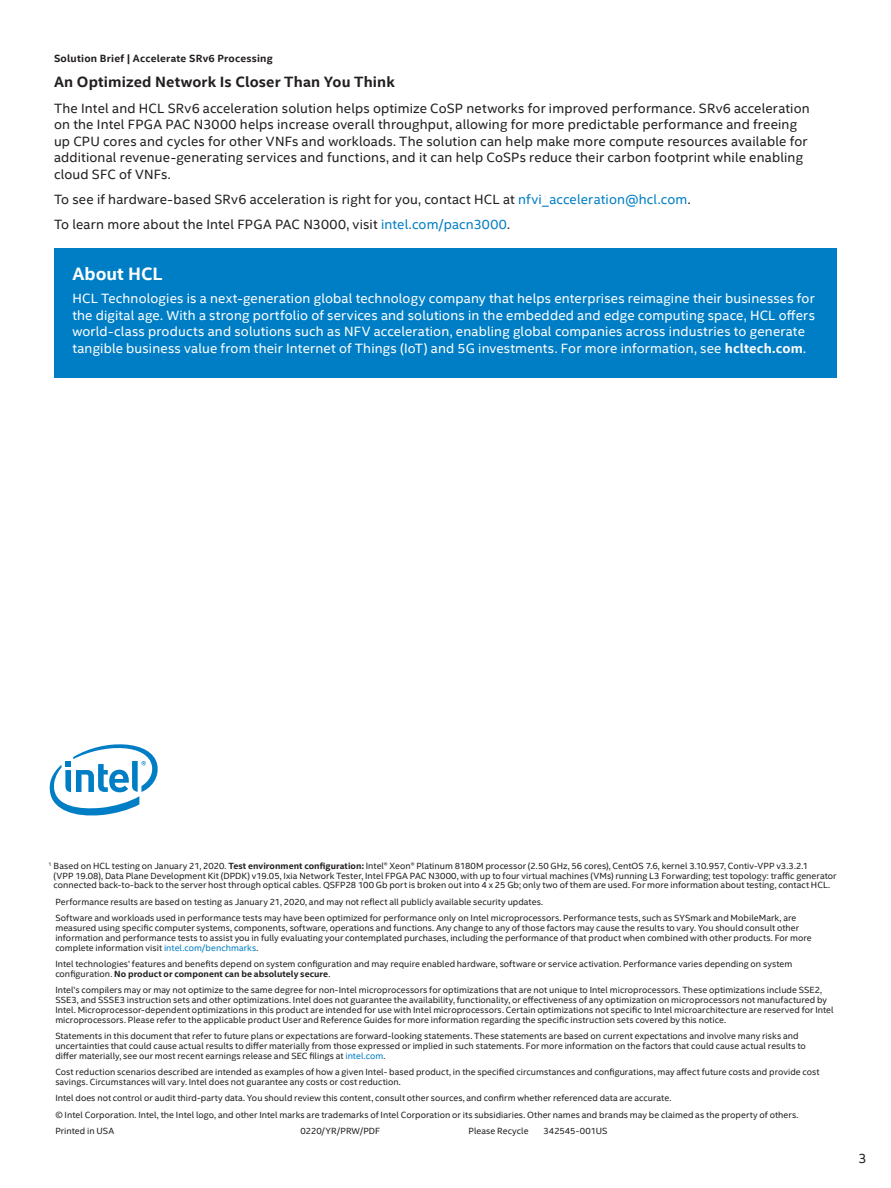
<style>
.page{position:relative;width:891px;height:1188px;background:#fff}
.page>*{position:absolute;margin:0;border:0;box-sizing:border-box;transform-origin:0 0}
.CopyHeaderBlue{font:700 18px "Intel Clear";color:#fff}
.MainCopy___Caption{font:700 15px "Intel Clear";letter-spacing:.01em;color:#231f20}
.MainCopy___Caption-2{font:13.5px/16.5px "Intel Clear";letter-spacing:.01em;color:#231f20}
.MainCopy___Caption-3{font:13.5px/16.5px "Intel Clear";letter-spacing:.01em;color:#fff}
.t1{font:700 10.5px "Intel Clear";letter-spacing:.02em;color:#231f20}
.Lgl_-_Footnotes_and{font:9px/9.8px "Intel Clear";letter-spacing:.005em;color:#231f20}
.s1{color:#007ec5}
.s2{font-weight:700}
</style>
<div class="page">
<div style="left:54px;top:248px;width:783px;height:130px;background:#007ec5"></div>
<svg style="left:49px;top:744px;width:109px;height:72px"></svg>
<p class="t1" style="left:54px;top:51px;width:220px">Solution Brief | Accelerate SRv6 Processing</p>
<p class="MainCopy___Caption" style="left:54px;top:72px;width:342px">An Optimized Network Is Closer Than You Think</p>
<p class="MainCopy___Caption-2" style="left:54px;top:99px;width:757px">The Intel and HCL SRv6 acceleration solution helps optimize CoSP networks for improved performance. SRv6 acceleration on the Intel FPGA PAC N3000 helps increase overall throughput, allowing for more predictable performance and freeing up CPU cores and cycles for other VNFs and workloads. The solution can help make more compute resources available for additional revenue-generating services and functions, and it can help CoSPs reduce their carbon footprint while enabling cloud SFC of VNFs.</p>
<p class="MainCopy___Caption-2" style="left:54px;top:191px;width:638px">To see if hardware-based SRv6 acceleration is right for you, contact HCL at <span class="s1">nfvi_acceleration@hcl.com</span>.</p>
<p class="MainCopy___Caption-2" style="left:54px;top:216px;width:458px">To learn more about the Intel FPGA PAC N3000, visit <span class="s1">intel.com/pacn3000</span>.</p>
<p class="CopyHeaderBlue" style="left:72px;top:261px;width:92px">About HCL</p>
<p class="MainCopy___Caption-3" style="left:72px;top:290px;width:744px">HCL Technologies is a next-generation global technology company that helps enterprises reimagine their businesses for the digital age. With a strong portfolio of services and solutions in the embedded and edge computing space, HCL offers world-class products and solutions such as NFV acceleration, enabling global companies across industries to generate tangible business value from their Internet of Things (IoT) and 5G investments. For more information, see <span class="s2">hcltech.com</span>.</p>
<p class="Lgl_-_Footnotes_and" style="left:54px;top:861px;width:784px;text-indent:-5px"><sup>1</sup> Based on HCL testing on January 21, 2020. <span class="s2">Test environment configuration:</span> Intel® Xeon® Platinum 8180M processor (2.50 GHz, 56 cores), CentOS 7.6, kernel 3.10.957, Contiv-VPP v3.3.2.1<br>(VPP 19.08), Data Plane Development Kit (DPDK) v19.05, Ixia Network Tester, Intel FPGA PAC N3000, with up to four virtual machines (VMs) running L3 Forwarding; test topology: traffic generator connected back-to-back to the server host through optical cables. QSFP28 100 Gb port is broken out into 4 x 25 Gb; only two of them are used. For more information about testing, contact HCL.</p>
<p class="Lgl_-_Footnotes_and" style="left:55px;top:897px;width:489px">Performance results are based on testing as January 21, 2020, and may not reflect all publicly available security updates.</p>
<p class="Lgl_-_Footnotes_and" style="left:55px;top:913px;width:758px">Software and workloads used in performance tests may have been optimized for performance only on Intel microprocessors. Performance tests, such as SYSmark and MobileMark, are measured using specific computer systems, components, software, operations and functions. Any change to any of those factors may cause the results to vary. You should consult other information and performance tests to assist you in fully evaluating your contemplated purchases, including the performance of that product when combined with other products. For more complete information visit <span class="s1">intel.com/benchmarks</span>.</p>
<p class="Lgl_-_Footnotes_and" style="left:55px;top:959px;width:739px">Intel technologies’ features and benefits depend on system configuration and may require enabled hardware, software or service activation. Performance varies depending on system configuration. <span class="s2">No product or component can be absolutely secure</span>.</p>
<p class="Lgl_-_Footnotes_and" style="left:55px;top:985px;width:780px">Intel’s compilers may or may not optimize to the same degree for non-Intel microprocessors for optimizations that are not unique to Intel microprocessors. These optimizations include SSE2, SSE3, and SSSE3 instruction sets and other optimizations. Intel does not guarantee the availability, functionality, or effectiveness of any optimization on microprocessors not manufactured by Intel. Microprocessor-dependent optimizations in this product are intended for use with Intel microprocessors. Certain optimizations not specific to Intel microarchitecture are reserved for Intel microprocessors. Please refer to the applicable product User and Reference Guides for more information regarding the specific instruction sets covered by this notice.</p>
<p class="Lgl_-_Footnotes_and" style="left:55px;top:1031px;width:752px">Statements in this document that refer to future plans or expectations are forward-looking statements. These statements are based on current expectations and involve many risks and uncertainties that could cause actual results to differ materially from those expressed or implied in such statements. For more information on the factors that could cause actual results to differ materially, see our most recent earnings release and SEC filings at <span class="s1">intel.com</span>.</p>
<p class="Lgl_-_Footnotes_and" style="left:55px;top:1067px;width:766px">Cost reduction scenarios described are intended as examples of how a given Intel- based product, in the specified circumstances and configurations, may affect future costs and provide cost savings. Circumstances will vary. Intel does not guarantee any costs or cost reduction.</p>
<p class="Lgl_-_Footnotes_and" style="left:55px;top:1093px;width:618px">Intel does not control or audit third-party data. You should review this content, consult other sources, and confirm whether referenced data are accurate.</p>
<p class="Lgl_-_Footnotes_and" style="left:55px;top:1110px;width:745px">© Intel Corporation. Intel, the Intel logo, and other Intel marks are trademarks of Intel Corporation or its subsidiaries. Other names and brands may be claimed as the property of others.</p>
<p class="Lgl_-_Footnotes_and" style="left:55px;top:1126px;width:60px">Printed in USA</p>
<p class="Lgl_-_Footnotes_and" style="left:301px;top:1126px;width:81px">0220/YR/PRW/PDF</p>
<p class="Lgl_-_Footnotes_and" style="left:469px;top:1126px;width:61px">Please Recycle</p>
<p class="Lgl_-_Footnotes_and" style="left:544px;top:1126px;width:65px">342545-001US</p>
<h3 class="MainCopy___Caption-2" style="left:858px;top:1150px;width:10px">3</h3>
</div>
